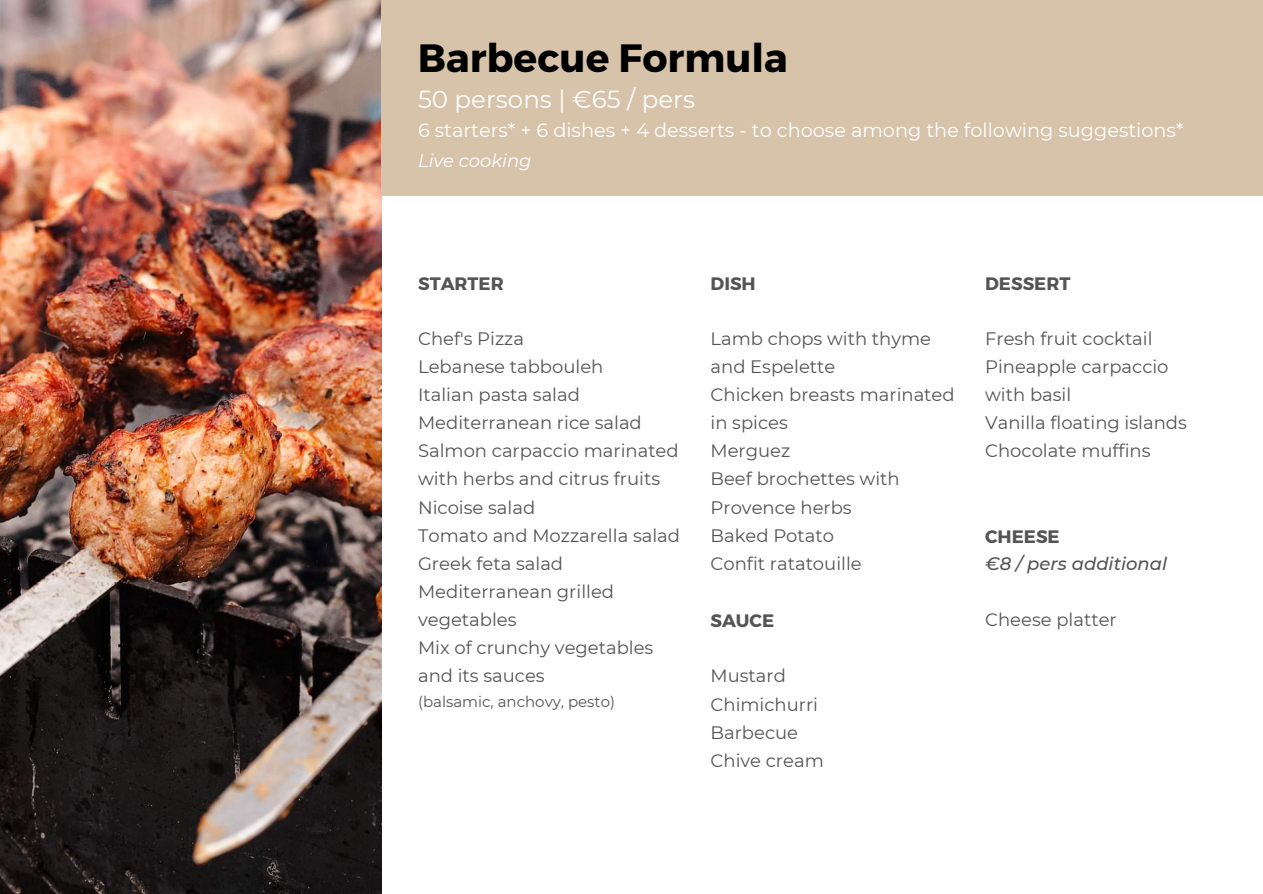
<style>
.page{position:relative;width:1263px;height:894px;background:#fff}
.page>*{position:absolute;margin:0;border:0;box-sizing:border-box;transform-origin:0 0}
.t1{font:700 39.45px "Montserrat";color:#000}
.t2{font:24.6px "Montserrat";color:#fff}
.t3{font:19.35px "Montserrat";color:#fff}
.t4{font:18px/28px "Montserrat";color:#545454}
.t5{font:700 18px "Montserrat";color:#545454}
.t6{font:italic 500 18px "Montserrat";color:#545454}
.t7{font:italic 18px "Montserrat";color:#fff}
.t8{font:15px "Montserrat";color:#545454}
</style>
<div class="page">
<img style="left:0;top:0;width:381px;height:893px">
<div style="left:381px;top:0;width:882px;height:196px;background:#d6c3aa"></div>
<h1 class="t1" style="left:418px;top:32px;width:371px">Barbecue Formula</h1>
<h2 class="t2" style="left:418px;top:84px;width:278px">50 persons | €65 / pers</h2>
<p class="t3" style="left:418px;top:118px;width:767px">6 starters* + 6 dishes + 4 desserts - to choose among the following suggestions*</p>
<p class="t7" style="left:418px;top:149px;width:115px">Live cooking</p>
<p class="t5" style="left:418px;top:271px;width:87px">STARTER</p>
<p class="t4" style="left:418px;top:324px;width:263px">Chef's Pizza<br>Lebanese tabbouleh<br>Italian pasta salad<br>Mediterranean rice salad<br>Salmon carpaccio marinated with herbs and citrus fruits<br>Nicoise salad<br>Tomato and Mozzarella salad<br>Greek feta salad<br>Mediterranean grilled vegetables<br>Mix of crunchy vegetables and its sauces</p>
<p class="t8" style="left:418px;top:692px;width:198px">(balsamic, anchovy, pesto)</p>
<p class="t5" style="left:710px;top:271px;width:47px">DISH</p>
<p class="t4" style="left:710px;top:324px;width:246px">Lamb chops with thyme and Espelette<br>Chicken breasts marinated in spices<br>Merguez<br>Beef brochettes with<br>Provence herbs<br>Baked Potato<br>Confit ratatouille</p>
<p class="t5" style="left:710px;top:609px;width:65px">SAUCE</p>
<p class="t4" style="left:710px;top:661px;width:115px">Mustard<br>Chimichurri<br>Barbecue<br>Chive cream</p>
<p class="t5" style="left:985px;top:271px;width:87px">DESSERT</p>
<p class="t4" style="left:985px;top:324px;width:203px">Fresh fruit cocktail<br>Pineapple carpaccio with basil<br>Vanilla floating islands<br>Chocolate muffins</p>
<p class="t5" style="left:985px;top:524px;width:76px">CHEESE</p>
<p class="t6" style="left:985px;top:552px;width:183px">€8 / pers additional</p>
<p class="t4" style="left:985px;top:605px;width:133px">Cheese platter</p>
</div>
